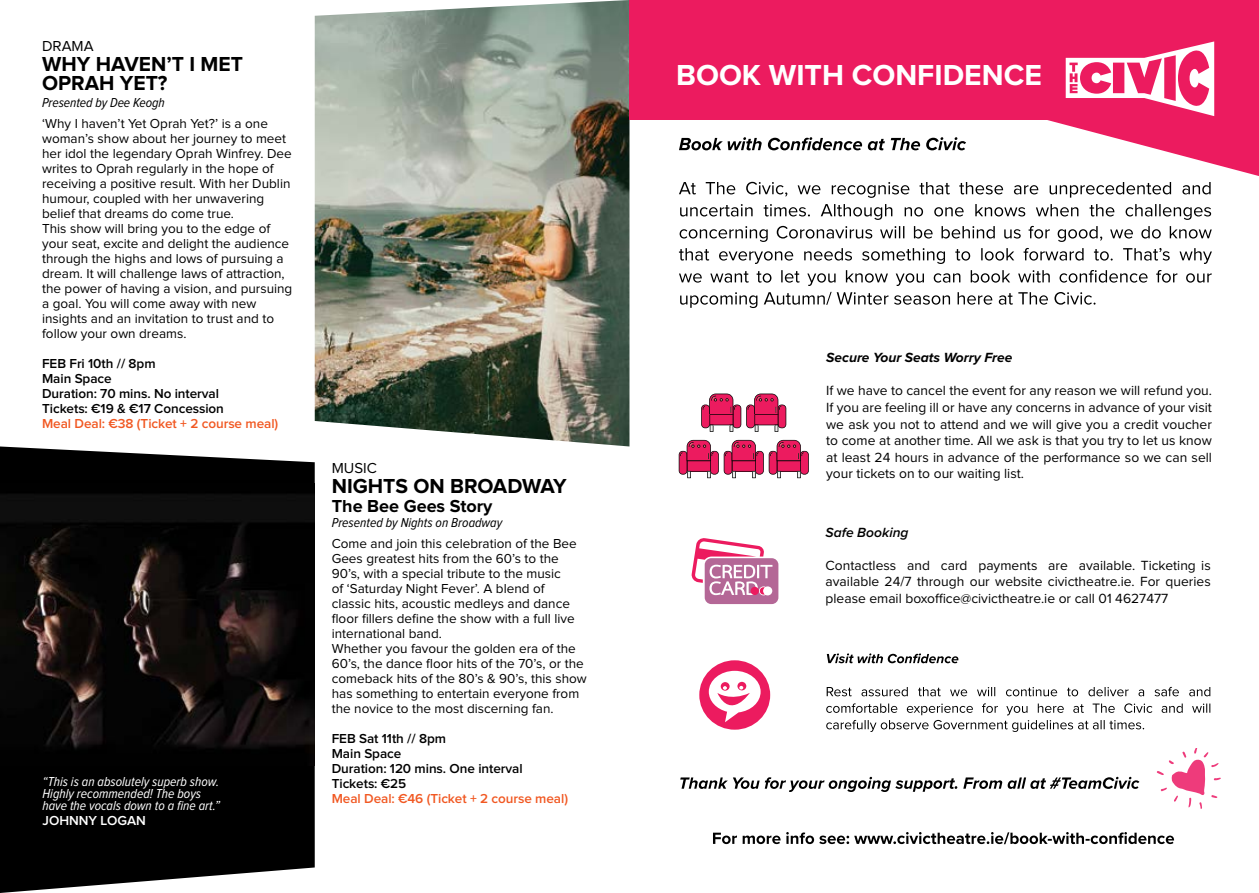
<style>
.page{position:relative;width:1259px;height:893px;background:#fff}
.page>*{position:absolute;margin:0;border:0;box-sizing:border-box;transform-origin:0 0}
.t1{font:700 30px "Proxima Nova";color:#fff}
.t2{font:700 21px/19.5px "Proxima Nova";color:#000}
.t3{font:700 18px "Proxima Nova";color:#000}
.t4{font:15px "Proxima Nova";color:#000}
.t5{font:13.8px/16.5px "Proxima Nova";color:#000;text-align:justify}
.t6{font:italic 700 13.8px "Proxima Nova";color:#000}
.t7{font:italic 600 13.8px "Proxima Nova";color:#000}
.t8{font:13.5px/15px "Proxima Nova";color:#000}
.t9{font:600 13.5px/15px "Proxima Nova";letter-spacing:-.005em;color:#000}
.t10{font:italic 13.5px/12px "Proxima Nova Cond";color:#fff}
.t11{font:600 13.5px "Proxima Nova";letter-spacing:-.005em;color:#f15822}
.t12{font:italic 13.5px "Proxima Nova Cond";color:#000}
.t13{font:600 13.5px "Proxima Nova";color:#fff}
</style>
<div class="page">
<svg style="left:0;top:446px;width:315px;height:447px;background:#202020"></svg>
<img style="left:0;top:484px;width:315px;height:281px">
<img style="left:315px;top:0;width:314px;height:446px">
<svg style="left:680px;top:292px;width:415px;height:16px"></svg>
<svg style="left:679px;top:270px;width:532px;height:16px"></svg>
<svg style="left:679px;top:248px;width:533px;height:16px"></svg>
<svg style="left:679px;top:226px;width:532px;height:16px"></svg>
<svg style="left:680px;top:204px;width:531px;height:16px"></svg>
<svg style="left:679px;top:182px;width:531px;height:16px"></svg>
<svg style="left:679px;top:137px;width:195px;height:13px"></svg>
<svg style="left:826px;top:703px;width:384px;height:29px"></svg>
<svg style="left:826px;top:687px;width:384px;height:9px"></svg>
<svg style="left:827px;top:653px;width:131px;height:10px"></svg>
<svg style="left:680px;top:777px;width:459px;height:15px"></svg>
<svg style="left:713px;top:832px;width:461px;height:12px"></svg>
<svg style="left:679px;top:440px;width:130px;height:38px"></svg>
<svg style="left:701px;top:394px;width:85px;height:38px"></svg>
<svg style="left:691px;top:538px;width:87px;height:66px"></svg>
<div style="left:750px;top:587px;width:9px;height:8px;background:#ec1b5f;border-radius:50%"></div>
<svg style="left:699px;top:660px;width:71px;height:70px"></svg>
<svg style="left:874px;top:0;width:385px;height:176px;fill:#ec1b5f"></svg>
<div style="left:629px;top:0;width:418px;height:120px;background:#ec1b5f"></div>
<svg style="left:1065px;top:41px;width:149px;height:75px"></svg>
<svg style="left:1156px;top:748px;width:64px;height:61px"></svg>
<p class="t4" style="left:42px;top:39px;width:53px">DRAMA</p>
<h2 class="t2" style="left:42px;top:55px;width:202px">WHY HAVEN’T I MET<br>OPRAH YET?</h2>
<p class="t12" style="left:42px;top:96px;width:124px">Presented by Dee Keogh</p>
<p class="t8" style="left:42px;top:116px;width:252px">‘Why I haven’t Yet Oprah Yet?’ is a one woman’s show about her journey to meet her idol the legendary Oprah Winfrey. Dee writes to Oprah regularly in the hope of receiving a positive result. With her Dublin humour, coupled with her unwavering belief that dreams do come true.<br>This show will bring you to the edge of your seat, excite and delight the audience through the highs and lows of pursuing a dream. It will challenge laws of attraction, the power of having a vision, and pursuing a goal. You will come away with new insights and an invitation to trust and to follow your own dreams.</p>
<p class="t9" style="left:42px;top:356px;width:183px">FEB Fri 10th // 8pm<br>Main Space<br>Duration: 70 mins. No interval<br>Tickets: €19 &amp; €17 Concession</p>
<p class="t11" style="left:42px;top:417px;width:238px">Meal Deal: €38 (Ticket + 2 course meal)</p>
<p class="t10" style="left:43px;top:776px;width:179px">“This is an absolutely superb show.<br>Highly recommended! The boys have the vocals down to a fine art.”</p>
<p class="t13" style="left:43px;top:815px;width:105px">JOHNNY LOGAN</p>
<p class="t4" style="left:332px;top:462px;width:47px">MUSIC</p>
<h2 class="t2" style="left:332px;top:477px;width:237px">NIGHTS ON BROADWAY</h2>
<h3 class="t3" style="left:332px;top:498px;width:162px">The Bee Gees Story</h3>
<p class="t12" style="left:332px;top:517px;width:172px">Presented by Nights on Broadway</p>
<p class="t8" style="left:332px;top:537px;width:256px">Come and join this celebration of the Bee Gees greatest hits from the 60’s to the 90’s, with a special tribute to the music<br>of ‘Saturday Night Fever’. A blend of classic hits, acoustic medleys and dance floor fillers define the show with a full live international band.<br>Whether you favour the golden era of the 60’s, the dance floor hits of the 70’s, or the comeback hits of the 80’s &amp; 90’s, this show has something to entertain everyone from the novice to the most discerning fan.</p>
<p class="t9" style="left:332px;top:732px;width:192px">FEB Sat 11th // 8pm<br>Main Space<br>Duration: 120 mins. One interval<br>Tickets: €25</p>
<p class="t11" style="left:332px;top:793px;width:238px">Meal Deal: €46 (Ticket + 2 course meal)</p>
<h1 class="t1" style="left:676px;top:52px;width:367px">BOOK WITH CONFIDENCE</h1>
<p class="t6" style="left:826px;top:347px;width:188px">Secure Your Seats Worry Free</p>
<p class="t5" style="left:826px;top:382px;width:387px">If we have to cancel the event for any reason we will refund you.<br>If you are feeling ill or have any concerns in advance of your visit we ask you not to attend and we will give you a credit voucher to come at another time. All we ask is that you try to let us know at least 24 hours in advance of the performance so we can sell your tickets on to our waiting list.</p>
<p class="t7" style="left:825px;top:522px;width:84px">Safe Booking</p>
<p class="t5" style="left:825px;top:556px;width:387px">Contactless and card payments are available. Ticketing is available 24/7 through our website civictheatre.ie. For queries please email boxoffice@civictheatre.ie or call 01 4627477</p>
</div>
